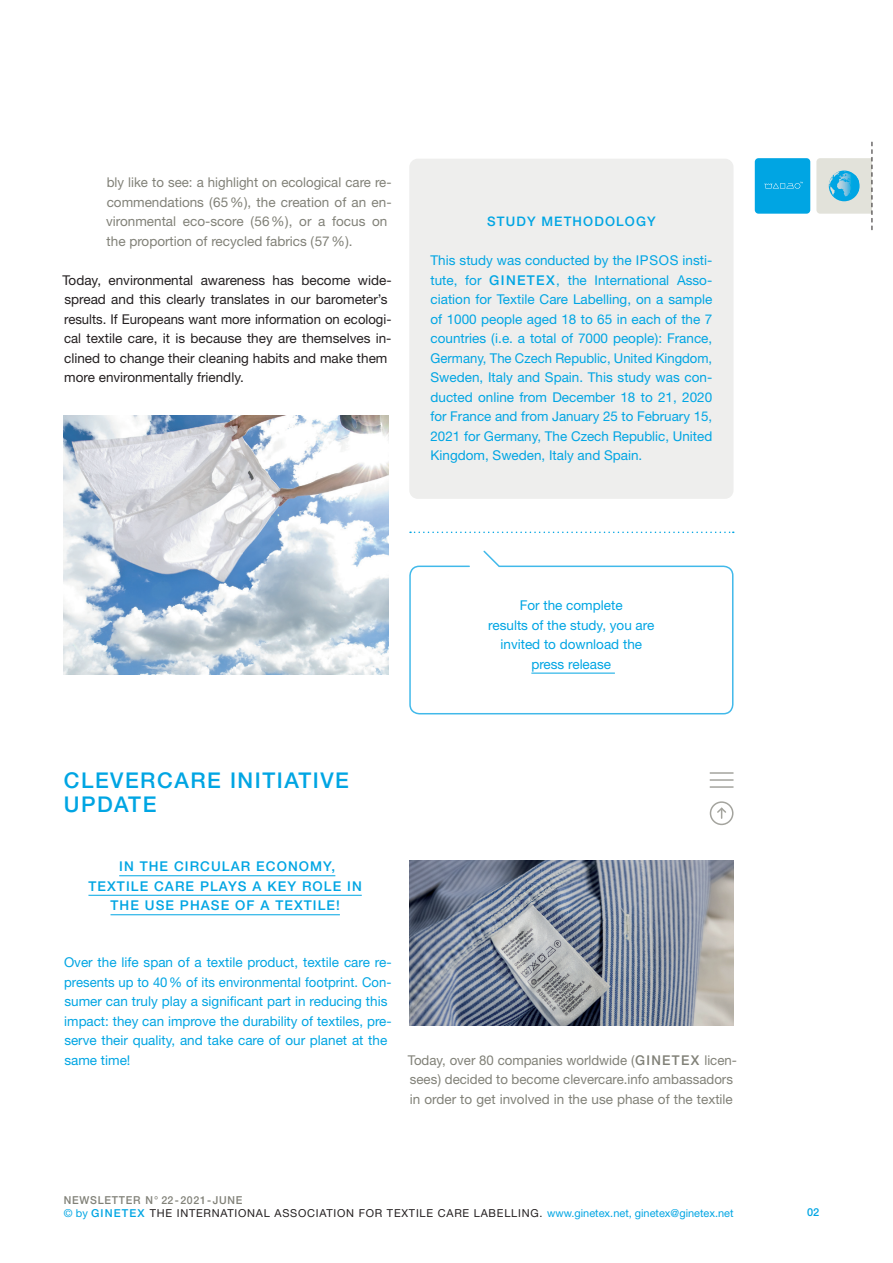
<style>
.page{position:relative;width:893px;height:1263px;background:#fff}
.page>*{position:absolute;margin:0;border:0;box-sizing:border-box;transform-origin:0 0}
.t1{font:500 21.75px/23.7px "Helvetica Neue LT Std";letter-spacing:.07em;color:#00a5e3}
.t2{font:13.5px/19.5px "Helvetica Neue LT Std";color:#00a5e3;text-align:justify}
.t3{font:13.5px/19.5px "Helvetica Neue LT Std";color:#818178}
.t4{font:13.5px/19.5px "Helvetica Neue LT Std";color:#231f20}
.t5{font:500 13.5px/19.5px "Helvetica Neue LT Std";letter-spacing:.08em;color:#00a5e3;text-align:center}
.t6{font:500 13.2px "Helvetica Neue LT Std";letter-spacing:.085em;color:#00a5e3}
.t7{font:10.95px/13.2px "Helvetica Neue LT Std";letter-spacing:.07em;color:#231f20}
.t8{font:500 10.95px "Helvetica Neue LT Std";color:#00a5e3}
.s1{font-weight:500}
.s2{font-weight:500;color:#818178}
.s3{color:#00a5e3}
.s4{font-weight:500;color:#00a5e3}
</style>
<div class="page">
<div style="left:816px;top:158px;width:68px;height:56px;background:#e2e2da;border-radius:4px"></div>
<svg style="left:829px;top:171px;width:31px;height:30px"></svg>
<svg style="left:833px;top:171px;width:13px;height:6px"></svg>
<div style="left:755px;top:158px;width:55px;height:56px;background:#00a5e3;border-radius:4px"></div>
<div style="left:872px;top:146px;width:21px;height:103px;background:#fff"></div>
<svg style="left:872px;top:142px;width:1px;height:88px"></svg>
<svg style="left:765px;top:182px;width:38px;height:7px"></svg>
<svg style="left:410px;top:531px;width:324px;height:2px"></svg>
<div style="left:409px;top:159px;width:324px;height:340px;background:#eeeeed;border-radius:9px"></div>
<img style="left:64px;top:416px;width:324px;height:258px">
<div style="left:409px;top:565px;width:324px;height:149px;border:2px solid #41b9ea;border-radius:9px"></div>
<hr style="left:531px;top:673px;width:84px;height:1px;background:#00a5e3">
<hr style="left:119px;top:875px;width:216px;height:1px;background:#00a5e3">
<hr style="left:88px;top:895px;width:274px;height:1px;background:#00a5e3">
<hr style="left:110px;top:914px;width:230px;height:1px;background:#00a5e3">
<div style="left:710px;top:801px;width:23px;height:24px;border:2px solid #a4a49e;border-radius:50%"></div>
<svg style="left:717px;top:807px;width:9px;height:11px"></svg>
<hr style="left:710px;top:772px;width:23px;height:2px;background:#a4a49e">
<hr style="left:710px;top:779px;width:23px;height:2px;background:#a4a49e">
<hr style="left:710px;top:786px;width:23px;height:2px;background:#a4a49e">
<img style="left:409px;top:860px;width:324px;height:166px">
<p class="t3" style="left:106px;top:172px;width:287px">bly like to see: a highlight on ecological care re-- commendations (65%), the creation of an en&shy;vironmental eco-score (56%), or a focus on the proportion of recycled fabrics (57%).</p>
<p class="t4" style="left:62px;top:270px;width:331px">Today, environmental awareness has become wide&shy;spread and this clearly translates in our barometer’s results. If Europeans want more information on ecologi&shy;cal textile care, it is because they are themselves in&shy;clined to change their cleaning habits and make them more environmentally friendly.</p>
<p class="t6" style="left:487px;top:214px;width:170px">STUDY METHODOLOGY</p>
<p class="t2" style="left:431px;top:250px;width:283px">This study was conducted by the IPSOS insti&shy;tute, for <span class="s1">GINETEX</span>, the International Asso&shy;ciation for Textile Care Labelling, on a sample of 1000 people aged 18 to 65 in each of the 7 countries (i.e. a total of 7000 people): France, Germany, The Czech Republic, United Kingdom, Sweden, Italy and Spain. This study was con&shy;ducted online from December 18 to 21, 2020 for France and from January 25 to February 15, 2021 for Germany, The Czech Republic, United Kingdom, Sweden, Italy and Spain.</p>
<p class="t2" style="left:488px;top:595px;width:168px;text-align:center">For the complete<br>results of the study, you are invited to download the press release</p>
<h1 class="t1" style="left:64px;top:768px;width:287px">CLEVERCARE INITIATIVE<br>UPDATE</h1>
<p class="t5" style="left:88px;top:856px;width:275px">IN THE CIRCULAR ECONOMY,<br>TEXTILE CARE PLAYS A KEY ROLE IN<br>THE USE PHASE OF A TEXTILE!</p>
<p class="t2" style="left:64px;top:952px;width:329px;text-align:left">Over the life span of a textile product, textile care re&shy;presents up to 40% of its environmental footprint. Con&shy;sumer can truly play a significant part in reducing this impact: they can improve the durability of textiles, pre&shy;serve their quality, and take care of our planet at the same time!</p>
<p class="t3" style="left:408px;top:1050px;width:329px">Today, over 80 companies worldwide (<span class="s1">GINETEX</span> licen&shy;sees) decided to become clevercare.info ambassadors in order to get involved in the use phase of the textile</p>
<p class="t7" style="left:64px;top:1193px;width:671px"><span class="s2">NEWSLETTER N° 22-2021-JUNE<br></span><span class="s3">© by</span> <span class="s4">GINETEX</span> THE INTERNATIONAL ASSOCIATION FOR TEXTILE CARE LABELLING. <span class="s3">www.ginetex.net, ginetex@ginetex.net</span></p>
<p class="t8" style="left:807px;top:1205px;width:14px">02</p>
</div>
